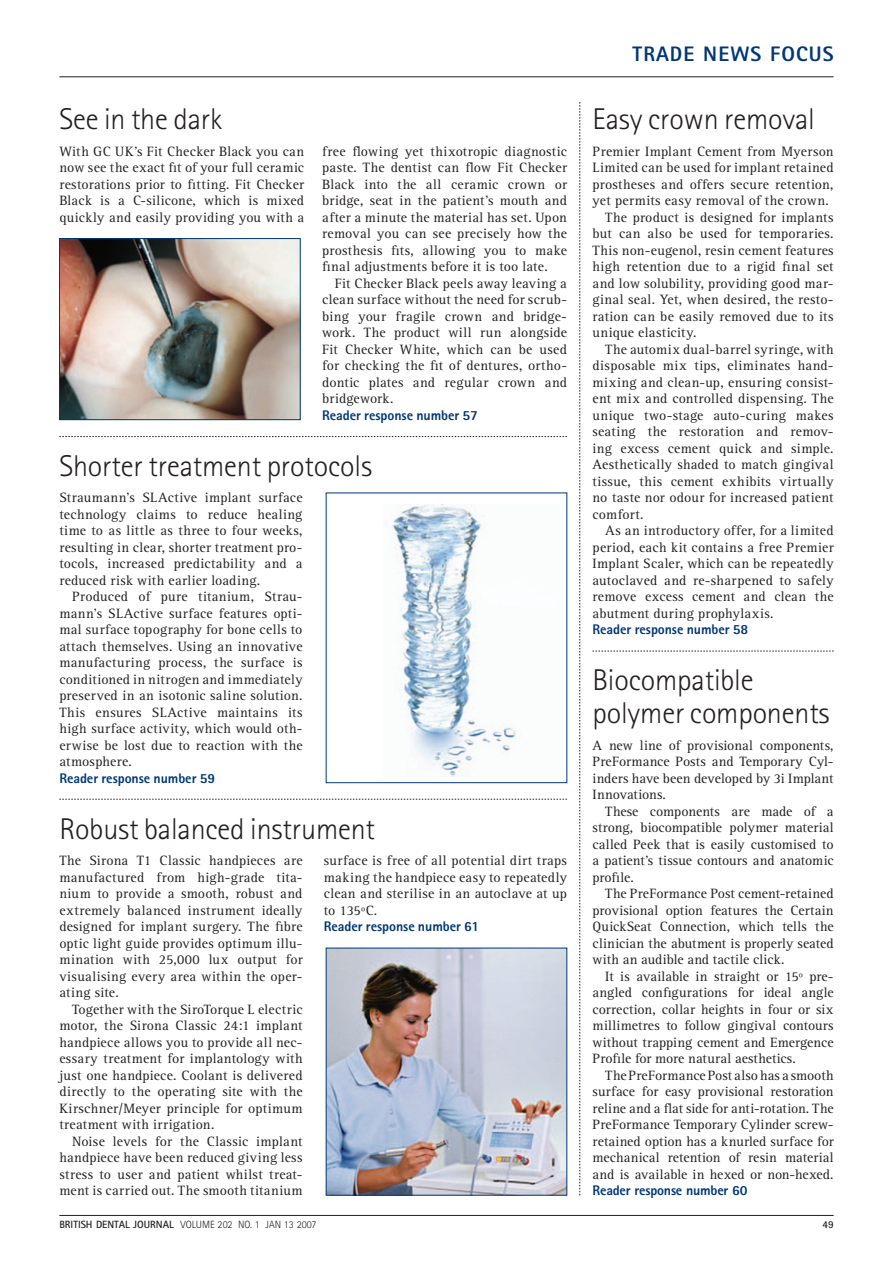
<style>
.page{position:relative;width:893px;height:1263px;background:#fff}
.page>*{position:absolute;margin:0;border:0;box-sizing:border-box;transform-origin:0 0}
.t1{font:300 30px/33px "Rotis Sans Serif";letter-spacing:-.005em;color:#231f20}
.t2{font:800 21px "Rotis Sans Serif";letter-spacing:.05em;color:#013775}
.t3{font:13.95px/16.5px "Rotis Serif";letter-spacing:.015em;color:#231f20;text-align:justify}
.t4{font:800 13.95px "Rotis Sans Serif";letter-spacing:-.005em;color:#013775}
.t5{font:300 10.5px "Rotis Sans Serif";color:#231f20}
.t6{font:700 10.5px "Rotis Sans Serif";color:#231f20}
.s1{font-weight:700}
</style>
<div class="page">
<hr style="left:59px;top:77px;width:774px;height:1px;background:#231f20">
<hr style="left:59px;top:1215px;width:774px;height:1px;background:#231f20">
<svg style="left:59px;top:436px;width:508px;height:1px"></svg>
<img style="left:328px;top:950px;width:237px;height:243px">
<svg style="left:59px;top:799px;width:508px;height:1px"></svg>
<svg style="left:579px;top:102px;width:1px;height:1093px"></svg>
<img style="left:61px;top:240px;width:237px;height:178px">
<div style="left:59px;top:238px;width:241px;height:182px;border:1px solid #013775"></div>
<img style="left:392px;top:505px;width:124px;height:271px">
<svg style="left:592px;top:651px;width:241px;height:1px"></svg>
<h2 class="t2" style="left:632px;top:47px;width:202px">TRADE NEWS FOCUS</h2>
<h1 class="t1" style="left:59px;top:106px;width:165px">See in the dark</h1>
<h1 class="t1" style="left:592px;top:106px;width:224px">Easy crown removal</h1>
<p class="t3" style="left:592px;top:144px;width:242px">Premier Implant Cement from Myerson</p>
<p class="t3" style="left:592px;top:161px;width:242px">Limited can be used for implant retained</p>
<p class="t3" style="left:592px;top:177px;width:242px">prostheses and offers secure retention,</p>
<p class="t3" style="left:592px;top:194px;width:238px">yet permits easy removal of the crown.</p>
<p class="t3" style="left:605px;top:210px;width:230px">The product is designed for implants</p>
<p class="t3" style="left:592px;top:227px;width:242px">but can also be used for temporaries.</p>
<p class="t3" style="left:592px;top:243px;width:242px">This non-eugenol, resin cement features</p>
<p class="t3" style="left:592px;top:260px;width:242px">high retention due to a rigid final set</p>
<p class="t3" style="left:592px;top:276px;width:242px">and low solubility, providing good mar-</p>
<p class="t3" style="left:592px;top:293px;width:242px">ginal seal. Yet, when desired, the resto-</p>
<p class="t3" style="left:592px;top:309px;width:242px">ration can be easily removed due to its</p>
<p class="t3" style="left:592px;top:326px;width:105px">unique elasticity.</p>
<p class="t3" style="left:605px;top:342px;width:230px">The automix dual-barrel syringe, with</p>
<p class="t3" style="left:592px;top:359px;width:242px">disposable mix tips, eliminates hand-</p>
<p class="t3" style="left:592px;top:375px;width:242px">mixing and clean-up, ensuring consist-</p>
<p class="t3" style="left:592px;top:392px;width:242px">ent mix and controlled dispensing. The</p>
<p class="t3" style="left:592px;top:408px;width:242px">unique two-stage auto-curing makes</p>
<p class="t3" style="left:592px;top:425px;width:242px">seating the restoration and remov-</p>
<p class="t3" style="left:592px;top:441px;width:242px">ing excess cement quick and simple.</p>
<p class="t3" style="left:592px;top:458px;width:242px">Aesthetically shaded to match gingival</p>
<p class="t3" style="left:592px;top:474px;width:242px">tissue, this cement exhibits virtually</p>
<p class="t3" style="left:592px;top:491px;width:242px">no taste nor odour for increased patient</p>
<p class="t3" style="left:592px;top:507px;width:53px">comfort.</p>
<p class="t3" style="left:605px;top:524px;width:230px">As an introductory offer, for a limited</p>
<p class="t3" style="left:592px;top:540px;width:242px">period, each kit contains a free Premier</p>
<p class="t3" style="left:592px;top:557px;width:242px">Implant Scaler, which can be repeatedly</p>
<p class="t3" style="left:592px;top:573px;width:242px">autoclaved and re-sharpened to safely</p>
<p class="t3" style="left:592px;top:590px;width:242px">remove excess cement and clean the</p>
<p class="t3" style="left:592px;top:606px;width:182px">abutment during prophylaxis.</p>
<p class="t4" style="left:592px;top:625px;width:157px">Reader response number 58</p>
<p class="t3" style="left:59px;top:144px;width:246px">With GC UK’s Fit Checker Black you can now see the exact fit of your full ceramic restorations prior to fitting. Fit Checker Black is a C-silicone, which is mixed quickly and easily providing you with a</p>
<p class="t3" style="left:322px;top:144px;width:246px">free flowing yet thixotropic diagnostic paste. The dentist can flow Fit Checker Black into the all ceramic crown or bridge, seat in the patient’s mouth and after a minute the material has set. Upon removal you can see precisely how the prosthesis fits, allowing you to make final adjustments before it is too late.</p>
<p class="t3" style="left:322px;top:276px;width:246px;text-indent:13px">Fit Checker Black peels away leaving a clean surface without the need for scrub&shy;bing your fragile crown and bridge&shy;work. The product will run alongside Fit Checker White, which can be used for checking the fit of dentures, ortho&shy;dontic plates and regular crown and bridgework.</p>
<p class="t4" style="left:322px;top:410px;width:157px">Reader response number 57</p>
<h1 class="t1" style="left:59px;top:452px;width:314px">Shorter treatment protocols</h1>
<p class="t3" style="left:59px;top:491px;width:245px">Straumann’s SLActive implant surface technology claims to reduce healing time to as little as three to four weeks, resulting in clear, shorter treatment pro&shy;tocols, increased predictability and a reduced risk with earlier loading.</p>
<p class="t3" style="left:59px;top:590px;width:245px;text-indent:13px">Produced of pure titanium, Strau&shy;mann’s SLActive surface features opti&shy;mal surface topography for bone cells to attach themselves. Using an innovative manufacturing process, the surface is conditioned in nitrogen and immediately preserved in an isotonic saline solution.<br>This ensures SLActive maintains its high surface activity, which would oth&shy;erwise be lost due to reaction with the atmosphere.</p>
<p class="t4" style="left:59px;top:773px;width:157px">Reader response number 59</p>
<h1 class="t1" style="left:592px;top:667px;width:239px">Biocompatible polymer components</h1>
<p class="t3" style="left:592px;top:738px;width:242px">A new line of provisional components, PreFormance Posts and Temporary Cyl&shy;inders have been developed by 3i Implant Innovations.</p>
<p class="t3" style="left:592px;top:804px;width:242px;text-indent:13px">These components are made of a strong, biocompatible polymer material called Peek that is easily customised to a patient’s tissue contours and anatomic profile.</p>
<p class="t3" style="left:592px;top:887px;width:242px;text-indent:13px">The PreFormance Post cement-retained provisional option features the Certain QuickSeat Connection, which tells the clinician the abutment is properly seated with an audible and tactile click.</p>
<p class="t3" style="left:592px;top:969px;width:242px;text-indent:13px">It is available in straight or 15º pre&shy;angled configurations for ideal angle correction, collar heights in four or six millimetres to follow gingival contours without trapping cement and Emergence Profile for more natural aesthetics.</p>
<p class="t3" style="left:592px;top:1068px;width:242px;text-indent:13px">The PreFormance Post also has a smooth surface for easy provisional restoration reline and a flat side for anti-rotation. The PreFormance Temporary Cylinder screw&shy;retained option has a knurled surface for mechanical retention of resin material and is available in hexed or non-hexed.</p>
<p class="t4" style="left:592px;top:1186px;width:156px">Reader response number 60</p>
<h1 class="t1" style="left:59px;top:815px;width:317px">Robust balanced instrument</h1>
<p class="t3" style="left:59px;top:854px;width:245px">The Sirona T1 Classic handpieces are manufactured from high-grade tita&shy;nium to provide a smooth, robust and extremely balanced instrument ideally designed for implant surgery. The fibre optic light guide provides optimum illu&shy;mination with 25,000 lux output for visualising every area within the oper&shy;ating site.</p>
<p class="t3" style="left:59px;top:1002px;width:245px;text-indent:13px">Together with the SiroTorque L electric motor, the Sirona Classic 24:1 implant handpiece allows you to provide all nec&shy;essary treatment for implantology with just one handpiece. Coolant is delivered directly to the operating site with the Kirschner/Meyer principle for optimum treatment with irrigation.</p>
<p class="t3" style="left:59px;top:1134px;width:245px;text-indent:13px">Noise levels for the Classic implant handpiece have been reduced giving less stress to user and patient whilst treat&shy;ment is carried out. The smooth titanium</p>
<p class="t3" style="left:324px;top:854px;width:245px">surface is free of all potential dirt traps making the handpiece easy to repeatedly clean and sterilise in an autoclave at up to 135ºC.</p>
<p class="t4" style="left:324px;top:922px;width:157px">Reader response number 61</p>
<p class="t5" style="left:59px;top:1221px;width:258px"><span class="s1">BRITISH DENTAL JOURNAL</span> VOLUME 202 NO. 1 JAN 13 2007</p>
<p class="t6" style="left:822px;top:1221px;width:13px">49</p>
</div>
